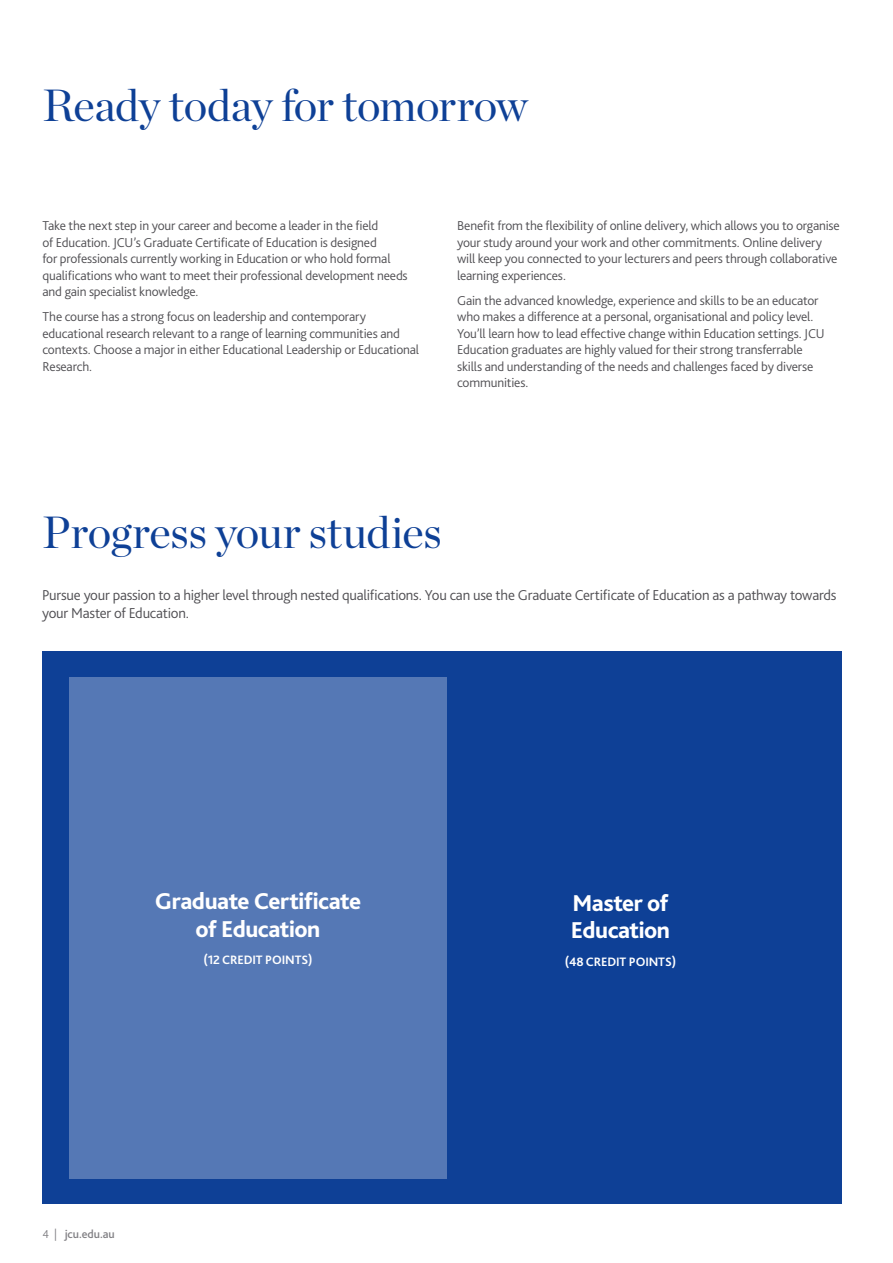
<style>
.page{position:relative;width:893px;height:1263px;background:#fff}
.page>*{position:absolute;margin:0;border:0;box-sizing:border-box;transform-origin:0 0}
.t1{font:45px "Chronicle Display";letter-spacing:-.01em;color:#0e4096}
.t2{font:800 24px/27px "Bliss 2";letter-spacing:-.02em;color:#fff}
.t3{font:300 15px/18px "Bliss 2";letter-spacing:-.015em;color:#504f53}
.t4{font:300 13.5px/16.5px "Bliss 2";letter-spacing:-.01em;color:#504f53}
.t5{font:700 12.75px "Bliss 2";letter-spacing:-.01em;color:#fff}
.t6{font:500 12px "Bliss 2";letter-spacing:-.005em;color:#818084}
.s1{font-weight:300}
</style>
<div class="page">
<div style="left:43px;top:651px;width:799px;height:552px;background:#0e4096"></div>
<div style="left:69px;top:677px;width:377px;height:502px;background:#5578b5"></div>
<h1 class="t1" style="left:43px;top:71px;width:487px">Ready today for tomorrow</h1>
<p class="t4" style="left:43px;top:218px;width:367px">Take the next step in your career and become a leader in the field<br>of Education. JCU’s Graduate Certificate of Education is designed<br>for professionals currently working in Education or who hold formal qualifications who want to meet their professional development needs and gain specialist knowledge.</p>
<p class="t4" style="left:43px;top:309px;width:378px">The course has a strong focus on leadership and contemporary educational research relevant to a range of learning communities and contexts. Choose a major in either Educational Leadership or Educational Research.</p>
<p class="t4" style="left:457px;top:218px;width:384px">Benefit from the flexibility of online delivery, which allows you to organise your study around your work and other commitments. Online delivery will keep you connected to your lecturers and peers through collaborative learning experiences.</p>
<p class="t4" style="left:457px;top:292px;width:369px">Gain the advanced knowledge, experience and skills to be an educator who makes a difference at a personal, organisational and policy level.<br>You’ll learn how to lead effective change within Education settings. JCU Education graduates are highly valued for their strong transferrable skills and understanding of the needs and challenges faced by diverse communities.</p>
<h1 class="t1" style="left:42px;top:498px;width:401px">Progress your studies</h1>
<p class="t3" style="left:42px;top:586px;width:796px">Pursue your passion to a higher level through nested qualifications. You can use the Graduate Certificate of Education as a pathway towards your Master of Education.</p>
<h2 class="t2" style="left:155px;top:888px;width:208px;text-align:center">Graduate Certificate of Education</h2>
<p class="t5" style="left:203px;top:952px;width:111px">(12 CREDIT POINTS)</p>
<p class="t6" style="left:43px;top:1227px;width:74px"><span class="s1">4 |</span> jcu.edu.au</p>
<h2 class="t2" style="left:571px;top:889px;width:101px">Master of<br>Education</h2>
<p class="t5" style="left:565px;top:953px;width:113px">(48 CREDIT POINTS)</p>
</div>
